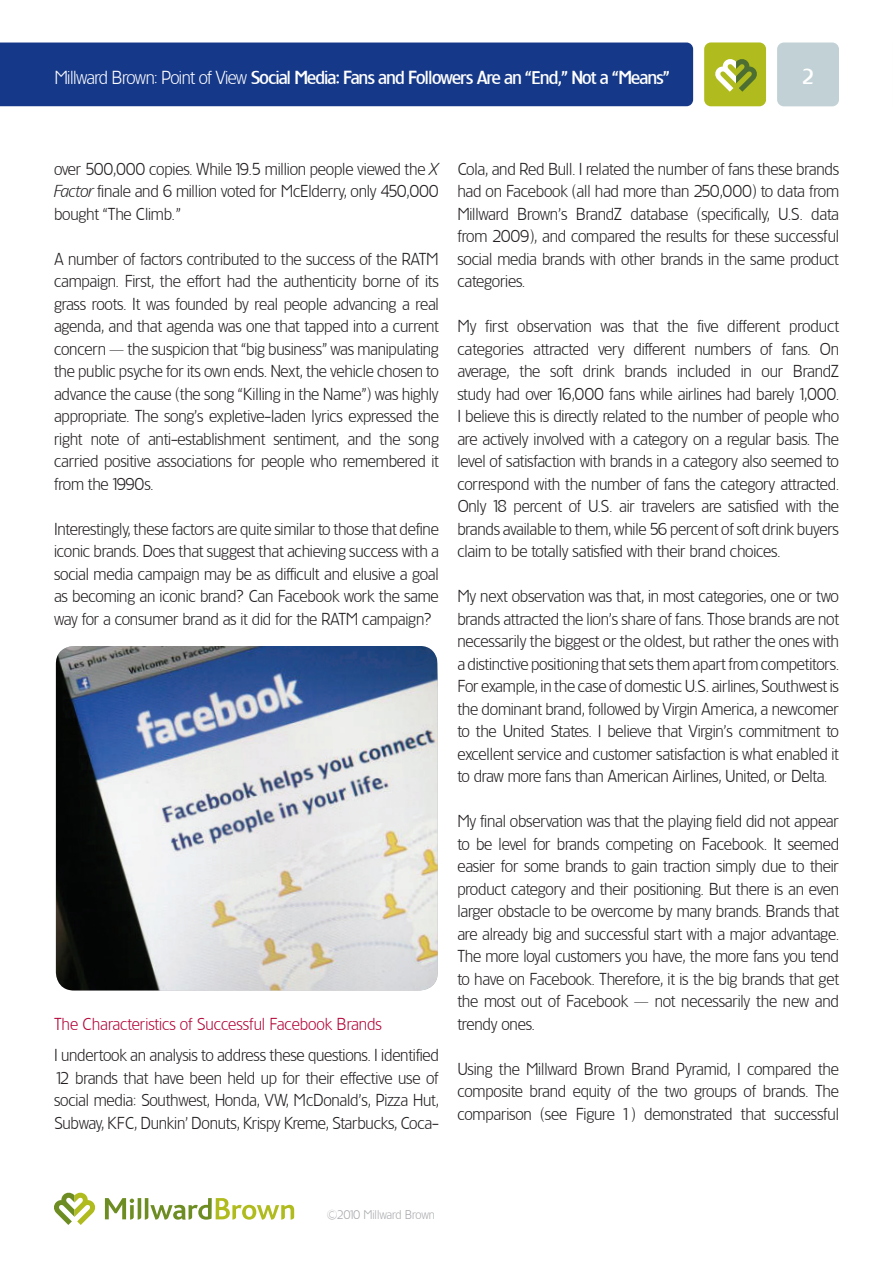
<style>
.page{position:relative;width:893px;height:1263px;background:#fff}
.page>*{position:absolute;margin:0;border:0;box-sizing:border-box;transform-origin:0 0}
.t1{font:500 21px "TF Forever";color:#fff}
.t2{font:500 18px "TF Forever";letter-spacing:-.03em;color:#fff}
.Paragraph_Style_1{font:300 16.5px/22.5px "TF Forever";letter-spacing:-.01em;color:#231f20;text-align:justify}
.Paragraph_Style_1-2{font:300 16.5px "TF Forever";color:#b30437}
.t3{font:300 12px "TF Forever";letter-spacing:-.015em;color:#a8a9ad}
.s1{font-weight:300}
.s2{font-style:italic}
</style>
<div class="page">
<div style="left:0;top:43px;width:693px;height:63px;background:#153889"></div>
<div style="left:777px;top:43px;width:62px;height:63px;background:#c2d1d5;border-radius:7px"></div>
<svg style="left:54px;top:1192px;width:42px;height:33px"></svg>
<svg style="left:105px;top:1198px;width:189px;height:22px"></svg>
<div style="left:704px;top:42px;width:62px;height:64px;background:#b0bb1d;border-radius:7px"></div>
<svg style="left:715px;top:59px;width:42px;height:33px"></svg>
<img style="left:56px;top:646px;width:382px;height:344px">
<p class="t2" style="left:55px;top:66px;width:617px"><span class="s1">Millward Brown: Point of View</span> Social Media: Fans and Followers Are an “End,” Not a “Means”</p>
<p class="t1" style="left:802px;top:63px;width:14px">2</p>
<p class="Paragraph_Style_1" style="left:54px;top:158px;width:386px">over 500,000 copies. While 19.5 million people viewed the <span class="s2">X Factor</span> finale and 6 million voted for McElderry, only 450,000 bought “The Climb.”</p>
<p class="Paragraph_Style_1" style="left:54px;top:248px;width:386px">A number of factors contributed to the success of the RATM campaign. First, the effort had the authenticity borne of its grass roots. It was founded by real people advancing a real agenda, and that agenda was one that tapped into a current concern — the suspicion that “big business” was manipulating the public psyche for its own ends. Next, the vehicle chosen to advance the cause (the song “Killing in the Name”) was highly appropriate. The song’s expletive-laden lyrics expressed the right note of anti-establishment sentiment, and the song carried positive associations for people who remembered it from the 1990s.</p>
<p class="Paragraph_Style_1" style="left:54px;top:518px;width:386px">Interestingly, these factors are quite similar to those that define iconic brands. Does that suggest that achieving success with a social media campaign may be as difficult and elusive a goal as becoming an iconic brand? Can Facebook work the same way for a consumer brand as it did for the RATM campaign?</p>
<p class="Paragraph_Style_1-2" style="left:54px;top:1014px;width:329px">The Characteristics of Successful Facebook Brands</p>
<p class="Paragraph_Style_1" style="left:54px;top:1044px;width:386px">I undertook an analysis to address these questions. I identified 12 brands that have been held up for their effective use of social media: Southwest, Honda, VW, McDonald’s, Pizza Hut, Subway, KFC, Dunkin’ Donuts, Krispy Kreme, Starbucks, Coca-</p>
<p class="Paragraph_Style_1" style="left:457px;top:157px;width:383px">Cola, and Red Bull. I related the number of fans these brands had on Facebook (all had more than 250,000) to data from Millward Brown’s BrandZ database (specifically, U.S. data from 2009), and compared the results for these successful social media brands with other brands in the same product categories.</p>
<p class="Paragraph_Style_1" style="left:457px;top:315px;width:383px">My first observation was that the five different product categories attracted very different numbers of fans. On average, the soft drink brands included in our BrandZ study had over 16,000 fans while airlines had barely 1,000.<br>I believe this is directly related to the number of people who are actively involved with a category on a regular basis. The level of satisfaction with brands in a category also seemed to correspond with the number of fans the category attracted.<br>Only 18 percent of U.S. air travelers are satisfied with the brands available to them, while 56 percent of soft drink buyers claim to be totally satisfied with their brand choices.</p>
<p class="Paragraph_Style_1" style="left:457px;top:585px;width:383px">My next observation was that, in most categories, one or two brands attracted the lion’s share of fans. Those brands are not necessarily the biggest or the oldest, but rather the ones with a distinctive positioning that sets them apart from competitors.<br>For example, in the case of domestic U.S. airlines, Southwest is the dominant brand, followed by Virgin America, a newcomer to the United States. I believe that Virgin’s commitment to excellent service and customer satisfaction is what enabled it to draw more fans than American Airlines, United, or Delta.</p>
<p class="Paragraph_Style_1" style="left:457px;top:810px;width:383px">My final observation was that the playing field did not appear to be level for brands competing on Facebook. It seemed easier for some brands to gain traction simply due to their product category and their positioning. But there is an even larger obstacle to be overcome by many brands. Brands that are already big and successful start with a major advantage.<br>The more loyal customers you have, the more fans you tend to have on Facebook. Therefore, it is the big brands that get the most out of Facebook — not necessarily the new and trendy ones.</p>
<p class="Paragraph_Style_1" style="left:457px;top:1057px;width:383px">Using the Millward Brown Brand Pyramid, I compared the composite brand equity of the two groups of brands. The comparison (see Figure 1) demonstrated that successful</p>
<p class="t3" style="left:327px;top:1208px;width:110px">©2010 Millward Brown</p>
</div>
